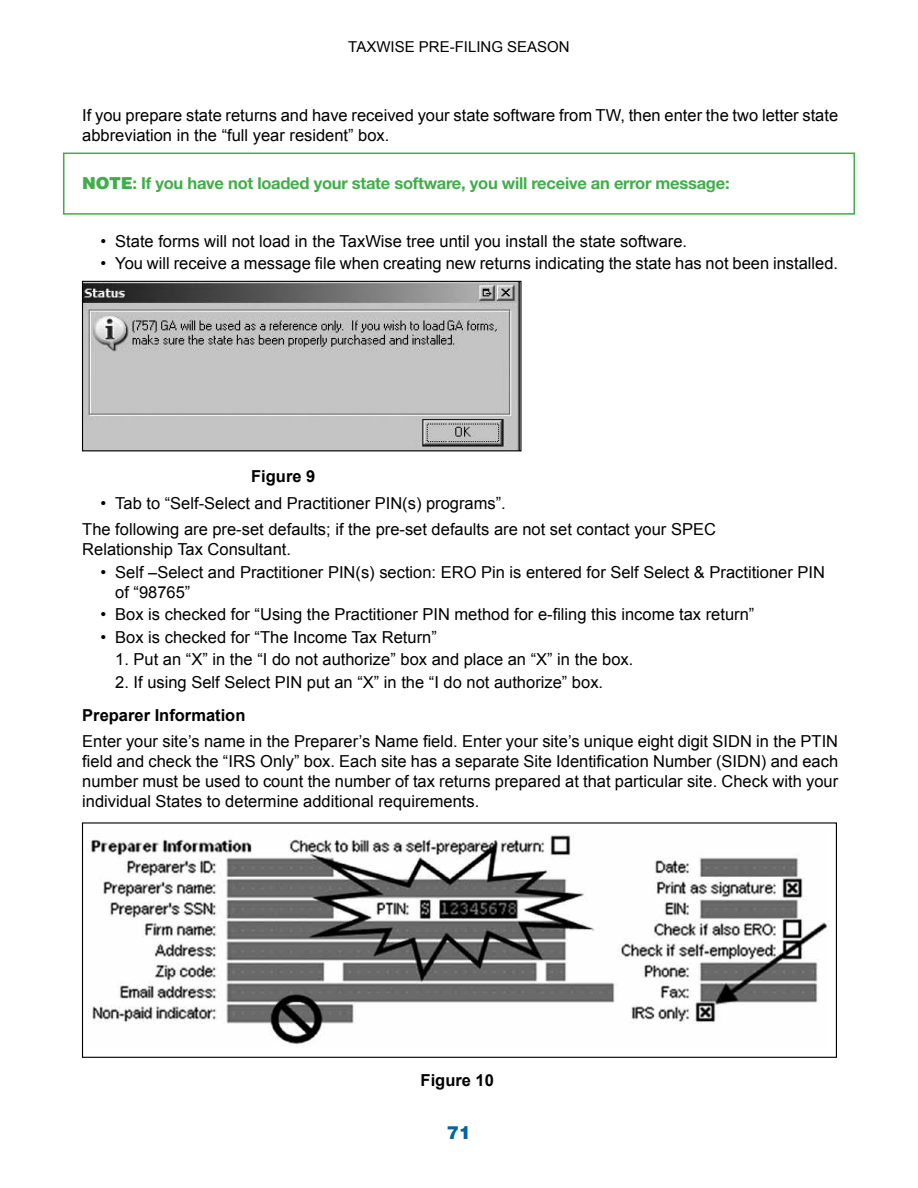
<style>
.page{position:relative;width:918px;height:1188px;background:#fff}
.page>*{position:absolute;margin:0;border:0;box-sizing:border-box;transform-origin:0 0}
.t1{font:900 18px "Helvetica LT Std";color:#0065a4}
.t2{font:16.5px/19.8px "Arial";color:#000}
.t3{font:700 16.5px "Helvetica Neue LT Std";letter-spacing:-.015em;color:#41ad49}
.t4{font:700 16.5px "Arial";color:#000}
.t5{font:15px "Arial";color:#000}
.s1{font-family:"Helvetica LT Std";font-weight:900}
</style>
<div class="page">
<img style="left:84px;top:283px;width:436px;height:166px">
<div style="left:82px;top:281px;width:440px;height:170px;border:1px solid #000"></div>
<img style="left:87px;top:835px;width:742px;height:209px">
<div style="left:82px;top:822px;width:755px;height:236px;border:1px solid #000"></div>
<div style="left:63px;top:153px;width:792px;height:62px;border:2px solid #41ad49"></div>
<p class="t5" style="left:348px;top:37px;width:170px">TaxWise PRE-FI LI NG SEAS</p>
<p class="t5" style="left:547px;top:37px;width:24px">ON</p>
<p class="t2" style="left:82px;top:105px;width:757px">If you prepare state returns and have received your state software from TW, then enter the two letter state abbreviation in the “full year resident” box.</p>
<p class="t3" style="left:82px;top:173px;width:649px"><span class="s1">NOTE</span>: If you have not loaded your state software, you will receive an error message:</p>
<p class="t2" style="left:100px;top:231px;width:588px">• State forms will not load in the TaxWise tree until you install the state software.</p>
<p class="t2" style="left:100px;top:254px;width:739px">• You will receive a message file when creating new returns indicating the state has not been installed.</p>
<p class="t4" style="left:251px;top:466px;width:66px">Figure 9</p>
<p class="t2" style="left:82px;top:490px;width:635px;line-height:26.5px;text-indent:18px">• Tab to “Self-Select and Practitioner PIN(s) programs”.<br>The following are pre-set defaults; if the pre-set defaults are not set contact your SPEC</p>
<p class="t2" style="left:82px;top:540px;width:210px">Relationship Tax Consultant.</p>
<p class="t2" style="left:115px;top:562px;width:711px;text-indent:-15px">• Self –Select and Practitioner PIN(s) section: ERO Pin is entered for Self Select &amp; Practitioner PIN of “98765”</p>
<p class="t2" style="left:100px;top:605px;width:655px">• Box is checked for “Using the Practitioner PIN method for e-filing this income tax return”</p>
<p class="t2" style="left:100px;top:627px;width:338px">• Box is checked for “The Income Tax Return”</p>
<p class="t2" style="left:115px;top:650px;width:520px">1. Put an “X” in the “I do not authorize” box and place an “X” in the box.</p>
<p class="t2" style="left:115px;top:672px;width:489px">2. If using Self Select PIN put an “X” in the “I do not authorize” box.</p>
<p class="t4" style="left:82px;top:704px;width:165px">Preparer Information</p>
<p class="t2" style="left:82px;top:732px;width:757px;text-align:justify">Enter your site’s name in the Preparer’s Name field. Enter your site’s unique eight digit SIDN in the PTIN field and check the “IRS Only” box. Each site has a separate Site Identification Number (SIDN) and each number must be used to count the number of tax returns prepared at that particular site. Check with your individual States to determine additional requirements.</p>
<p class="t4" style="left:421px;top:1069px;width:75px">Figure 10</p>
<p class="t1" style="left:447px;top:1121px;width:26px">71</p>
</div>
